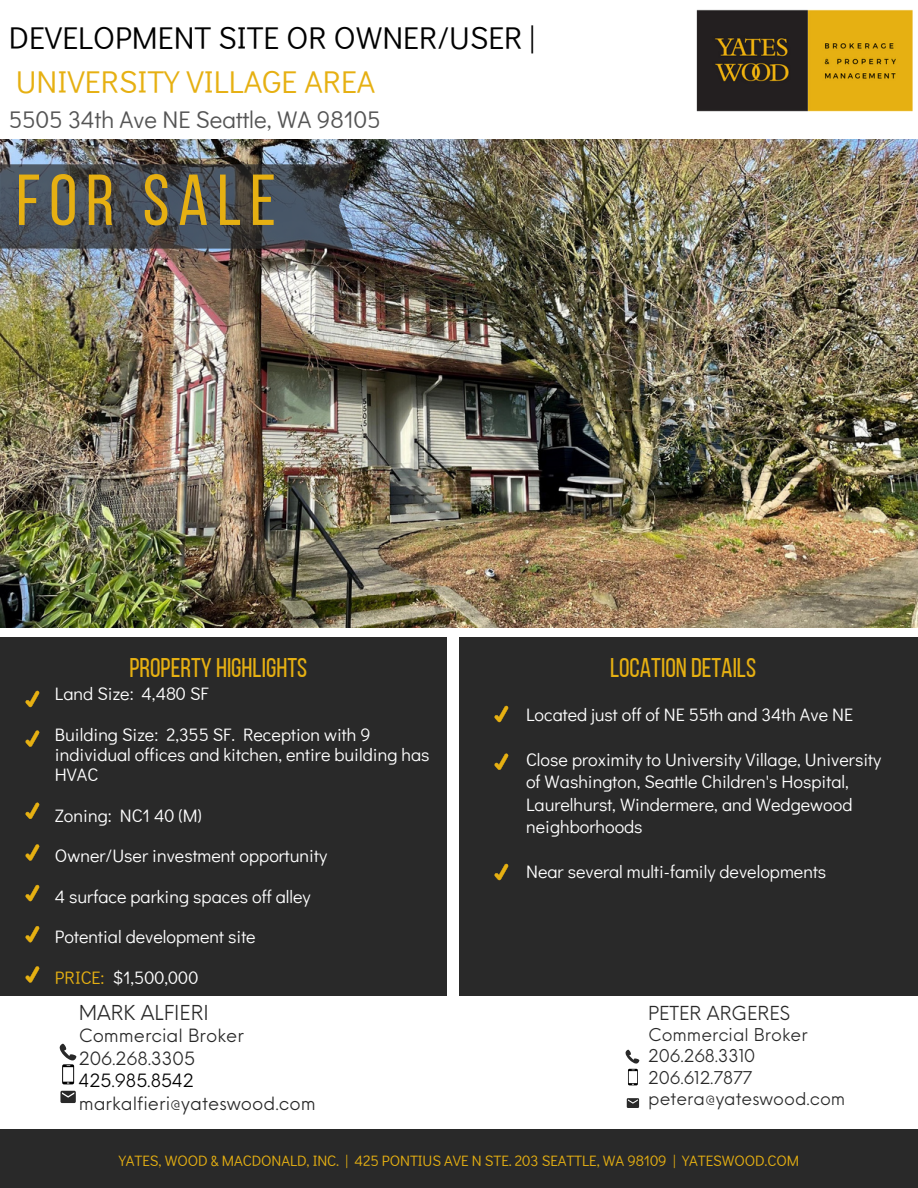
<style>
.page{position:relative;width:918px;height:1188px;background:#fff}
.page>*{position:absolute;margin:0;border:0;box-sizing:border-box;transform-origin:0 0}
.t1{font:72px "Bebas Neue";letter-spacing:.12em;color:#e6b012}
.t2{font:31.5px/43.8px "Didact Gothic";color:#000}
.t3{font:27px "Bebas Neue";color:#e6b012}
.t4{font:24px "Didact Gothic";color:#545454}
.t5{font:20.1px "Neue Einstellung";color:#292929}
.t6{font:18.9px "Neue Einstellung";color:#292929}
.t7{font:18px/22.5px "Didact Gothic";color:#fff}
.t8{font:17.85px "Neue Einstellung";color:#292929}
.t9{font:17.85px "Neue Einstellung";color:#000}
.t10{font:17.25px "Neue Einstellung";color:#292929}
.t11{font:15px "Didact Gothic";letter-spacing:-.005em;color:#e6b012}
.s1{color:#e6b012}
</style>
<div class="page">
<div style="left:0;top:1129px;width:918px;height:59px;background:#292929"></div>
<img style="left:696px;top:9px;width:217px;height:103px">
<div style="left:0;top:637px;width:447px;height:359px;background:#292929"></div>
<img style="left:0;top:140px;width:918px;height:488px">
<svg style="left:0;top:164px;width:353px;height:85px;background:#444a53"></svg>
<svg style="left:627px;top:1098px;width:12px;height:10px"></svg>
<svg style="left:626px;top:1050px;width:13px;height:35px"></svg>
<svg style="left:60px;top:1091px;width:16px;height:12px"></svg>
<svg style="left:60px;top:1044px;width:16px;height:40px"></svg>
<div style="left:460px;top:637px;width:458px;height:359px;background:#292929"></div>
<svg style="left:494px;top:705px;width:15px;height:17px"></svg>
<svg style="left:494px;top:753px;width:15px;height:17px"></svg>
<svg style="left:494px;top:864px;width:15px;height:16px"></svg>
<svg style="left:25px;top:730px;width:15px;height:17px"></svg>
<svg style="left:25px;top:691px;width:15px;height:16px"></svg>
<svg style="left:25px;top:885px;width:15px;height:16px"></svg>
<svg style="left:25px;top:966px;width:15px;height:17px"></svg>
<svg style="left:25px;top:803px;width:15px;height:16px"></svg>
<svg style="left:25px;top:844px;width:15px;height:17px"></svg>
<svg style="left:25px;top:926px;width:15px;height:16px"></svg>
<p class="t2" style="left:9px;top:15px;width:528px">DEVELOPMENT SITE OR OWNER/USER |<br><span class="s1">UNIVERSITY VILLAGE AREA</span></p>
<p class="t4" style="left:9px;top:102px;width:373px">5505 34th Ave NE Seattle, WA 98105</p>
<p class="t1" style="left:16px;top:171px;width:261px">FOR SALE</p>
<p class="t3" style="left:129px;top:657px;width:179px">PROPERTY HIGHLIGHTS</p>
<p class="t7" style="left:55px;top:682px;width:155px">Land Size: 4,480 SF</p>
<p class="t7" style="left:55px;top:723px;width:376px;line-height:20.2px">Building Size: 2,355 SF. Reception with 9 individual offices and kitchen, entire building has<br>HVAC</p>
<p class="t7" style="left:55px;top:803px;width:148px">Zoning: NC1 40 (M)</p>
<p class="t7" style="left:55px;top:844px;width:274px">Owner/User investment opportunity</p>
<p class="t7" style="left:55px;top:884px;width:257px">4 surface parking spaces off alley</p>
<p class="t7" style="left:55px;top:925px;width:202px">Potential development site</p>
<p class="t7" style="left:55px;top:965px;width:145px"><span class="s1">PRICE:</span> $1,500,000</p>
<p class="t5" style="left:79px;top:994px;width:131px">MARK ALFIERI</p>
<p class="t8" style="left:79px;top:1020px;width:167px">Commercial Broker</p>
<p class="t8" style="left:79px;top:1042px;width:118px">206.268.3305</p>
<p class="t9" style="left:79px;top:1065px;width:117px">425.985.8542</p>
<p class="t8" style="left:79px;top:1087px;width:238px">markalfieri@yateswood.com</p>
<p class="t3" style="left:610px;top:657px;width:148px">LOCATION DETAILS</p>
<p class="t7" style="left:526px;top:703px;width:329px">Located just off of NE 55th and 34th Ave NE</p>
<p class="t7" style="left:526px;top:748px;width:357px">Close proximity to University Village, University of Washington, Seattle Children's Hospital, Laurelhurst, Windermere, and Wedgewood neighborhoods</p>
<p class="t7" style="left:526px;top:860px;width:302px">Near several multi-family developments</p>
<p class="t6" style="left:648px;top:996px;width:143px">PETER ARGERES</p>
<p class="t10" style="left:648px;top:1019px;width:161px">Commercial Broker</p>
<p class="t10" style="left:648px;top:1041px;width:108px">206.268.3310</p>
<p class="t10" style="left:648px;top:1062px;width:105px">206.612.7877</p>
<p class="t10" style="left:648px;top:1083px;width:199px">petera@yateswood.com</p>
<p class="t11" style="left:119px;top:1151px;width:682px">YATES, WOOD &amp; MACDONALD, INC. | 425 PONTIUS AVE N STE. 203 SEATTLE, WA 98109 | YATESWOOD.COM</p>
</div>
